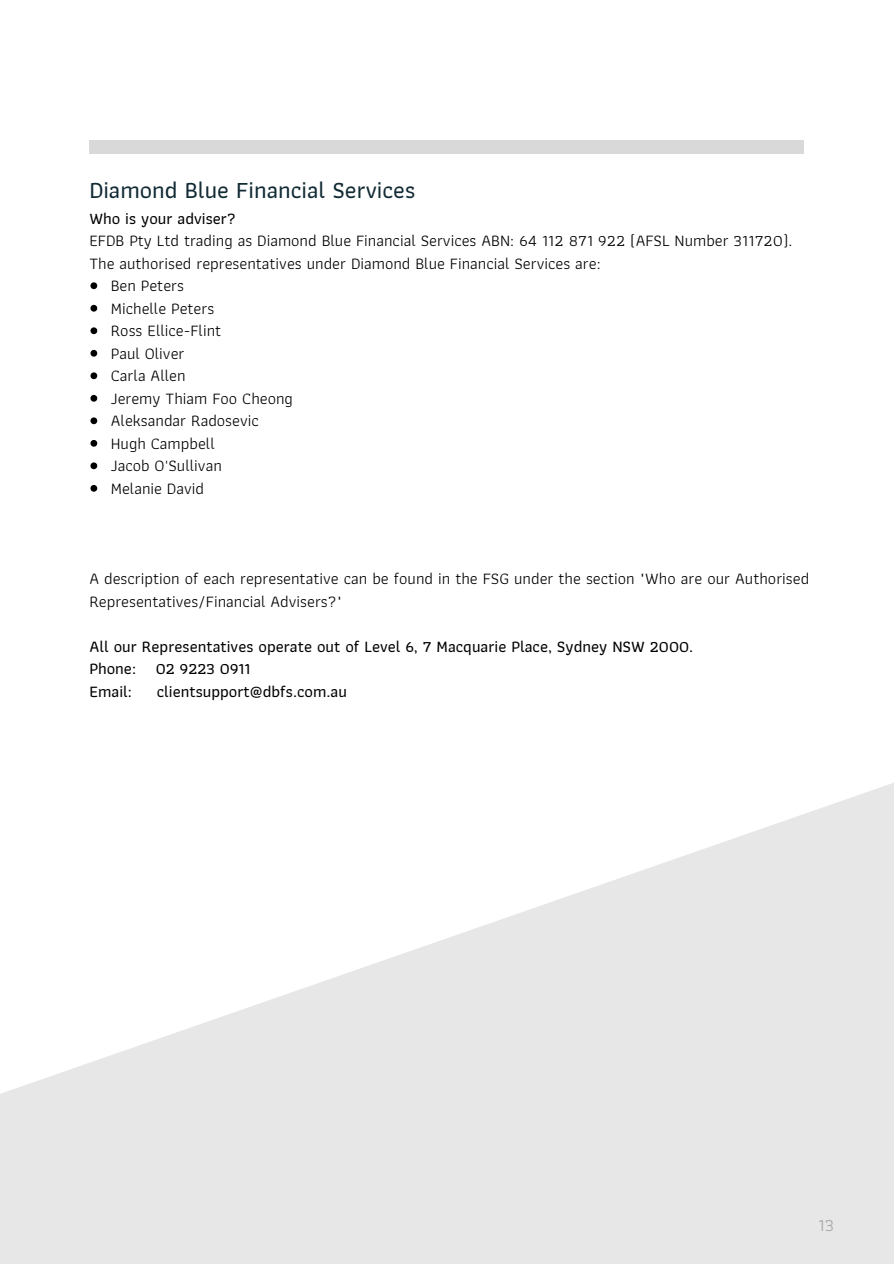
<style>
.page{position:relative;width:894px;height:1264px;background:#fff}
.page>*{position:absolute;margin:0;border:0;box-sizing:border-box;transform-origin:0 0}
.t1{font:500 24px "Athiti";color:#112a34}
.t2{font:18px "Athiti";color:#a6a6a6}
.t3{font:16.5px/22.5px "Athiti";color:#000}
.t4{font:500 16.5px/22.5px "Athiti";color:#000}
</style>
<div class="page">
<div style="left:89px;top:140px;width:715px;height:14px;background:#d9d9d9"></div>
<svg style="left:90px;top:282px;width:7px;height:7px"></svg>
<svg style="left:90px;top:305px;width:7px;height:6px"></svg>
<svg style="left:90px;top:327px;width:7px;height:7px"></svg>
<svg style="left:90px;top:350px;width:7px;height:6px"></svg>
<svg style="left:90px;top:372px;width:7px;height:7px"></svg>
<svg style="left:90px;top:395px;width:7px;height:6px"></svg>
<svg style="left:90px;top:417px;width:7px;height:7px"></svg>
<svg style="left:90px;top:440px;width:7px;height:6px"></svg>
<svg style="left:90px;top:462px;width:7px;height:7px"></svg>
<svg style="left:90px;top:485px;width:7px;height:6px"></svg>
<svg style="left:0;top:783px;width:893px;height:480px;fill:#e7e7e7"></svg>
<h1 class="t1" style="left:89px;top:170px;width:327px">Diamond Blue Financial Services</h1>
<p class="t4" style="left:89px;top:207px;width:148px">Who is your adviser?</p>
<p class="t3" style="left:89px;top:229px;width:704px">EFDB Pty Ltd trading as Diamond Blue Financial Services ABN: 64 112 871 922 (AFSL Number 311720).</p>
<p class="t3" style="left:89px;top:252px;width:512px">The authorised representatives under Diamond Blue Financial Services are:</p>
<p class="t3" style="left:111px;top:274px;width:75px">Ben Peters</p>
<p class="t3" style="left:111px;top:297px;width:105px">Michelle Peters</p>
<p class="t3" style="left:111px;top:319px;width:112px">Ross Ellice-Flint</p>
<p class="t3" style="left:111px;top:342px;width:75px">Paul Oliver</p>
<p class="t3" style="left:111px;top:364px;width:76px">Carla Allen</p>
<p class="t3" style="left:111px;top:387px;width:183px">Jeremy Thiam Foo Cheong</p>
<p class="t3" style="left:111px;top:409px;width:149px">Aleksandar Radosevic</p>
<p class="t3" style="left:111px;top:432px;width:105px">Hugh Campbell</p>
<p class="t3" style="left:111px;top:454px;width:112px">Jacob O'Sullivan</p>
<p class="t3" style="left:111px;top:477px;width:95px">Melanie David</p>
<p class="t3" style="left:89px;top:567px;width:721px">A description of each representative can be found in the FSG under the section "Who are our Authorised<br>Representatives/Financial Advisers?"</p>
<h2 class="t4" style="left:89px;top:634px;width:605px">All our Representatives operate out of Level 6, 7 Macquarie Place, Sydney NSW 2000.<br>Phone: 02 9223 0911<br>Email:</h2>
<h2 class="t4" style="left:157px;top:679px;width:191px">clientsupport@dbfs.com.au</h2>
<p class="t2" style="left:817px;top:1210px;width:18px">13</p>
</div>
